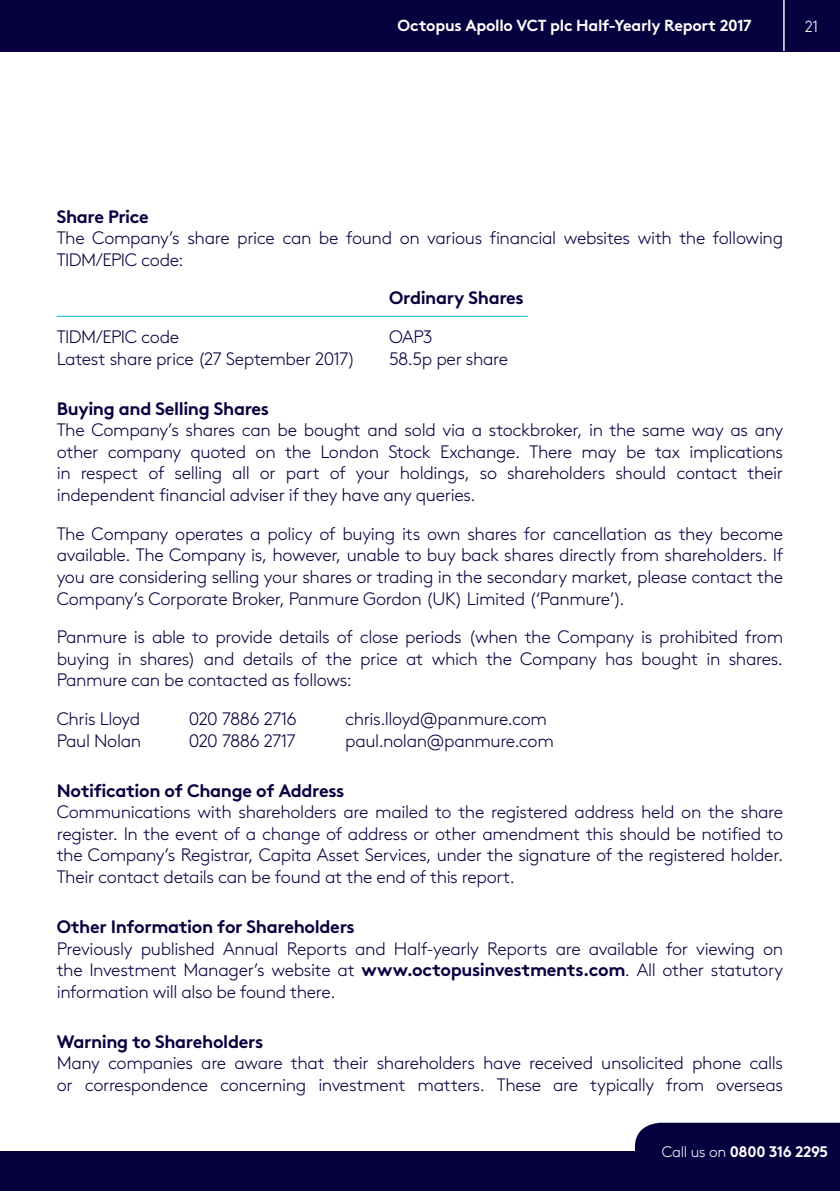
<style>
.page{position:relative;width:840px;height:1191px;background:#fff}
.page>*{position:absolute;margin:0;border:0;box-sizing:border-box;transform-origin:0 0}
.t1{font:300 18px/21.6px "Brown";letter-spacing:-.025em;color:#07003f;text-align:justify}
.t2{font:700 18px "Brown";letter-spacing:-.02em;color:#07003f}
.t3{font:300 18px "Brown";letter-spacing:-.045em;color:#07003f}
.t4{font:700 16px "Brown";letter-spacing:-.015em;color:#fff}
.t5{font:300 16px "Brown";color:#fff}
.t6{font:700 15.2px "Brown";letter-spacing:-.025em;color:#fff}
.s1{font-weight:700}
.s2{font-weight:300}
</style>
<div class="page">
<div style="left:0;top:0;width:839px;height:51px;background:#07003f"></div>
<hr style="left:782px;top:0;width:2px;height:51px;background:#fff">
<div style="left:0;top:1151px;width:839px;height:40px;background:#07003f"></div>
<div style="left:634px;top:1122px;width:205px;height:29px;background:#07003f"></div>
<hr style="left:57px;top:316px;width:470px;height:1px;background:#00b5de">
<p class="t4" style="left:397px;top:13px;width:355px">Octopus Apollo VCT plc Half-Yearly Report 2017</p>
<p class="t5" style="left:804px;top:14px;width:15px">21</p>
<p class="t2" style="left:57px;top:202px;width:94px">Share Price</p>
<p class="t1" style="left:57px;top:226px;width:727px">The Company’s share price can be found on various financial websites with the following<br>TIDM/EPIC code:</p>
<p class="t2" style="left:389px;top:283px;width:136px">Ordinary Shares</p>
<p class="t1" style="left:57px;top:325px;width:124px">TIDM/EPIC code</p>
<p class="t1" style="left:389px;top:325px;width:45px">OAP3</p>
<p class="t1" style="left:57px;top:346px;width:300px">Latest share price (27 September 2017)</p>
<p class="t1" style="left:389px;top:346px;width:121px">58.5p per share</p>
<p class="t2" style="left:57px;top:394px;width:214px">Buying and Selling Shares</p>
<p class="t1" style="left:57px;top:418px;width:727px">The Company’s shares can be bought and sold via a stockbroker, in the same way as any other company quoted on the London Stock Exchange. There may be tax implications in respect of selling all or part of your holdings, so shareholders should contact their independent financial adviser if they have any queries.</p>
<p class="t1" style="left:57px;top:521px;width:727px">The Company operates a policy of buying its own shares for cancellation as they become available. The Company is, however, unable to buy back shares directly from shareholders. If you are considering selling your shares or trading in the secondary market, please contact the Company’s Corporate Broker, Panmure Gordon (UK) Limited (‘Panmure’).</p>
<p class="t1" style="left:57px;top:625px;width:727px">Panmure is able to provide details of close periods (when the Company is prohibited from buying in shares) and details of the price at which the Company has bought in shares.<br>Panmure can be contacted as follows:</p>
<p class="t1" style="left:57px;top:706px;width:85px">Chris Lloyd</p>
<p class="t3" style="left:189px;top:705px;width:109px">020 7886 2716</p>
<p class="t1" style="left:345px;top:706px;width:203px">chris.lloyd@panmure.com</p>
<p class="t1" style="left:57px;top:728px;width:86px">Paul Nolan</p>
<p class="t3" style="left:189px;top:727px;width:108px">020 7886 2717</p>
<p class="t1" style="left:345px;top:728px;width:210px">paul.nolan@panmure.com</p>
<p class="t2" style="left:57px;top:775px;width:289px">Notification of Change of Address</p>
<p class="t1" style="left:57px;top:800px;width:727px">Communications with shareholders are mailed to the registered address held on the share register. In the event of a change of address or other amendment this should be notified to the Company’s Registrar, Capita Asset Services, under the signature of the registered holder.<br>Their contact details can be found at the end of this report.</p>
<p class="t2" style="left:57px;top:912px;width:299px">Other Information for Shareholders</p>
<p class="t1" style="left:57px;top:936px;width:727px">Previously published Annual Reports and Half-yearly Reports are available for viewing on the Investment Manager’s website at <span class="s1">www.octopusinvestments.com</span>. All other statutory information will also be found there.</p>
<p class="t2" style="left:57px;top:1027px;width:208px">Warning to Shareholders</p>
<p class="t1" style="left:57px;top:1051px;width:727px">Many companies are aware that their shareholders have received unsolicited phone calls or correspondence concerning investment matters. These are typically from overseas</p>
<p class="t6" style="left:661px;top:1139px;width:168px"><span class="s2">Call us on</span> 0800 316 2295</p>
</div>
